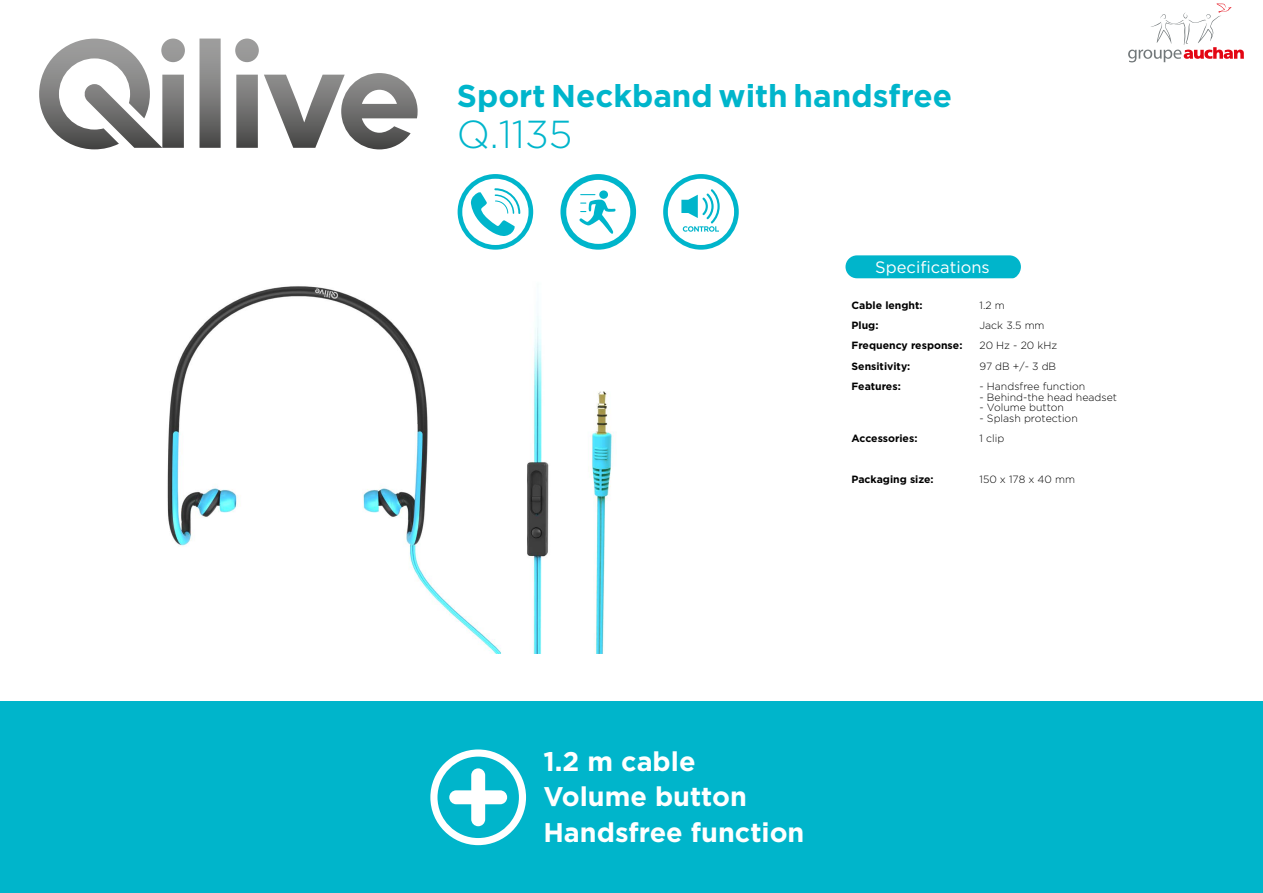
<style>
.page{position:relative;width:1263px;height:893px;background:#fff}
.page>*{position:absolute;margin:0;border:0;box-sizing:border-box;transform-origin:0 0}
.t1{font:300 39px "Gotham";color:#00b5cb}
.t2{font:700 31.5px "Gotham";color:#00b5cb}
.t3{font:700 27px/35.5px "Gotham";color:#fff}
.t4{font:16.5px "Gotham";color:#fff}
.t5{font:300 10.5px "Gotham";color:#000}
.t6{font:700 10.5px "Gotham";color:#000}
</style>
<div class="page">
<svg style="left:39px;top:39px;width:379px;height:110px"></svg>
<div style="left:0;top:702px;width:1263px;height:191px;background:#00b5cb"></div>
<svg style="left:1128px;top:3px;width:116px;height:59px"></svg>
<svg style="left:430px;top:749px;width:96px;height:96px"></svg>
<img style="left:167px;top:286px;width:447px;height:368px">
<svg style="left:845px;top:255px;width:176px;height:23px;background:#0bb8cd"></svg>
<svg style="left:663px;top:174px;width:76px;height:76px"></svg>
<svg style="left:560px;top:174px;width:76px;height:76px"></svg>
<svg style="left:458px;top:174px;width:75px;height:76px"></svg>
<h2 class="t2" style="left:457px;top:75px;width:497px">Sport Neckband with handsfree</h2>
<h1 class="t1" style="left:457px;top:109px;width:117px">Q.1135</h1>
<h3 class="t4" style="left:875px;top:257px;width:116px">Specifications</h3>
<p class="t6" style="left:851px;top:298px;width:73px">Cable lenght:</p>
<p class="t5" style="left:979px;top:298px;width:27px">1.2 m</p>
<p class="t6" style="left:851px;top:318px;width:28px">Plug:</p>
<p class="t5" style="left:979px;top:319px;width:67px">Jack 3.5 mm</p>
<p class="t6" style="left:851px;top:339px;width:112px">Frequency response:</p>
<p class="t5" style="left:979px;top:339px;width:79px">20 Hz - 20 kHz</p>
<p class="t6" style="left:851px;top:359px;width:60px">Sensitivity:</p>
<p class="t5" style="left:979px;top:359px;width:78px">97 dB +/- 3 dB</p>
<p class="t6" style="left:851px;top:380px;width:51px">Features:</p>
<p class="t5" style="left:979px;top:380px;width:107px">- Handsfree function</p>
<p class="t5" style="left:979px;top:390px;width:139px">- Behind-the head headset</p>
<p class="t5" style="left:979px;top:401px;width:86px">- Volume button</p>
<p class="t5" style="left:979px;top:411px;width:100px">- Splash protection</p>
<p class="t6" style="left:851px;top:431px;width:67px">Accessories:</p>
<p class="t5" style="left:979px;top:432px;width:26px">1 clip</p>
<p class="t6" style="left:851px;top:472px;width:84px">Packaging size:</p>
<p class="t5" style="left:979px;top:473px;width:97px">150 x 178 x 40 mm</p>
<h3 class="t3" style="left:543px;top:744px;width:262px">1.2 m cable<br>Volume button<br>Handsfree function</h3>
</div>
